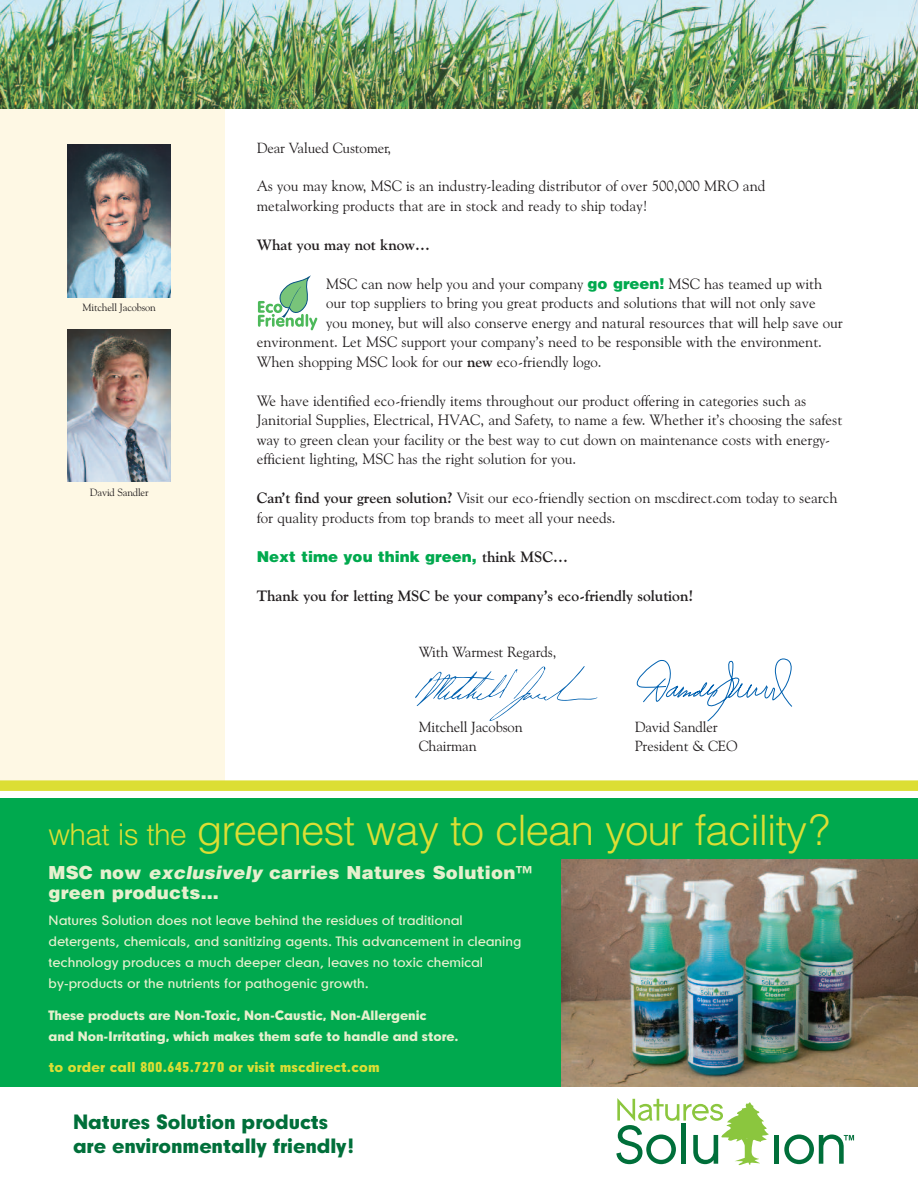
<style>
.page{position:relative;width:918px;height:1188px;background:#fff}
.page>*{position:absolute;margin:0;border:0;box-sizing:border-box;transform-origin:0 0}
.t1{font:300 42px "Helvetica";letter-spacing:-.02em;color:#dcde34}
.t2{font:700 21.75px/24px "Digi Grotesk NEF";color:#006f3a}
.t3{font:900 18px/19.5px "Helvetica";letter-spacing:.015em;color:#e6f0ce}
.t4{font:15px/19.5px "Goudy Old Style BT";color:#231f20}
.t5{font:700 15px "Goudy Old Style BT";color:#231f20}
.t6{font:700 15px "Digi Grotesk NEF";letter-spacing:.015em;color:#dcde34}
.t7{font:900 15px "Helvetica";color:#00a94e}
.t8{font:14.7px "Goudy Old Style BT";letter-spacing:-.01em;color:#231f20}
.t9{font:300 14.25px/21px "Digi Grotesk NEF";color:#e6f0ce}
.t10{font:700 14.25px/21px "Digi Grotesk NEF";color:#e6f0ce}
.t11{font:10.5px "Goudy Old Style BT";letter-spacing:-.015em;color:#231f20}
.s1{font-family:"Helvetica";font-weight:900;color:#00a94e}
.s2{font-weight:700}
.s3{font-family:"Goudy Old Style BT";font-weight:700;color:#231f20}
.s4{font-size:30px}
.s5{font-style:italic}
</style>
<div class="page">
<div style="left:0;top:0;width:225px;height:785px;background:#fef8e4"></div>
<img style="left:68px;top:145px;width:103px;height:152px">
<img style="left:68px;top:329px;width:103px;height:153px">
<img style="left:0;top:0;width:918px;height:108px">
<div style="left:0;top:798px;width:918px;height:289px;background:#00a94e"></div>
<div style="left:774px;top:1135px;width:5px;height:29px;background:#006f3a"></div>
<svg style="left:616px;top:1098px;width:153px;height:67px"></svg>
<svg style="left:784px;top:1135px;width:70px;height:29px"></svg>
<div style="left:0;top:780px;width:918px;height:11px;background:#dcde34"></div>
<svg style="left:415px;top:666px;width:183px;height:55px"></svg>
<svg style="left:637px;top:659px;width:155px;height:62px"></svg>
<svg style="left:258px;top:276px;width:59px;height:54px"></svg>
<img style="left:561px;top:859px;width:357px;height:228px">
<p class="t11" style="left:83px;top:303px;width:75px">Mitchell Jacobson</p>
<p class="t11" style="left:90px;top:489px;width:60px">David Sandler</p>
<p class="t8" style="left:257px;top:142px;width:136px">Dear Valued Customer,</p>
<p class="t4" style="left:257px;top:177px;width:510px">As you may know, MSC is an industry-leading distributor of over 500,000 MRO and metalworking products that are in stock and ready to ship today!</p>
<p class="t5" style="left:257px;top:239px;width:175px">What you may not know…</p>
<p class="t4" style="left:326px;top:275px;width:498px">MSC can now help you and your company <span class="s1">go green!</span> MSC has teamed up with</p>
<p class="t4" style="left:326px;top:294px;width:491px">our top suppliers to bring you great products and solutions that will not only save</p>
<p class="t4" style="left:326px;top:314px;width:518px">you money, but will also conserve energy and natural resources that will help save our</p>
<p class="t4" style="left:257px;top:333px;width:567px">environment. Let MSC support your company’s need to be responsible with the environment.</p>
<p class="t4" style="left:257px;top:353px;width:346px">When shopping MSC look for our <span class="s2">new</span> eco-friendly logo.</p>
<p class="t4" style="left:257px;top:392px;width:587px">We have identified eco-friendly items throughout our product offering in categories such as Janitorial Supplies, Electrical, HVAC, and Safety, to name a few. Whether it’s choosing the safest way to green clean your facility or the best way to cut down on maintenance costs with energy&shy;efficient lighting, MSC has the right solution for you.</p>
<p class="t4" style="left:257px;top:489px;width:582px"><span class="s2">Can’t find your green solution?</span> Visit our eco-friendly section on mscdirect.com today to search for quality products from top brands to meet all your needs.</p>
<p class="t7" style="left:257px;top:548px;width:313px">Next time you think green, <span class="s3">think MSC…</span></p>
<p class="t5" style="left:257px;top:590px;width:438px">Thank you for letting MSC be your company’s eco-friendly solution!</p>
<p class="t8" style="left:419px;top:646px;width:139px">With Warmest Regards,</p>
<p class="t8" style="left:419px;top:721px;width:105px">Mitchell Jacobson</p>
<p class="t8" style="left:635px;top:721px;width:85px">David Sandler</p>
<p class="t8" style="left:419px;top:740px;width:60px">Chairman</p>
<p class="t8" style="left:635px;top:740px;width:104px">President &amp; CEO</p>
<h1 class="t1" style="left:49px;top:806px;width:783px"><span class="s4">what is the</span> greenest way to clean your facility?</h1>
<p class="t3" style="left:49px;top:863px;width:486px">MSC now <span class="s5">exclusively</span> carries Natures Solution™ green products…</p>
<p class="t9" style="left:49px;top:911px;width:474px">Natures Solution does not leave behind the residues of traditional detergents, chemicals, and sanitizing agents. This advancement in cleaning technology produces a much deeper clean, leaves no toxic chemical by-products or the nutrients for pathogenic growth.</p>
<p class="t10" style="left:49px;top:1006px;width:411px">These products are Non-Toxic, Non-Caustic, Non-Allergenic<br>and Non-Irritating, which makes them safe to handle and store.</p>
<p class="t6" style="left:49px;top:1062px;width:332px">to order call 800.645.7270 or visit mscdirect.com</p>
<h2 class="t2" style="left:73px;top:1112px;width:282px">Natures Solution products are environmentally friendly!</h2>
</div>
